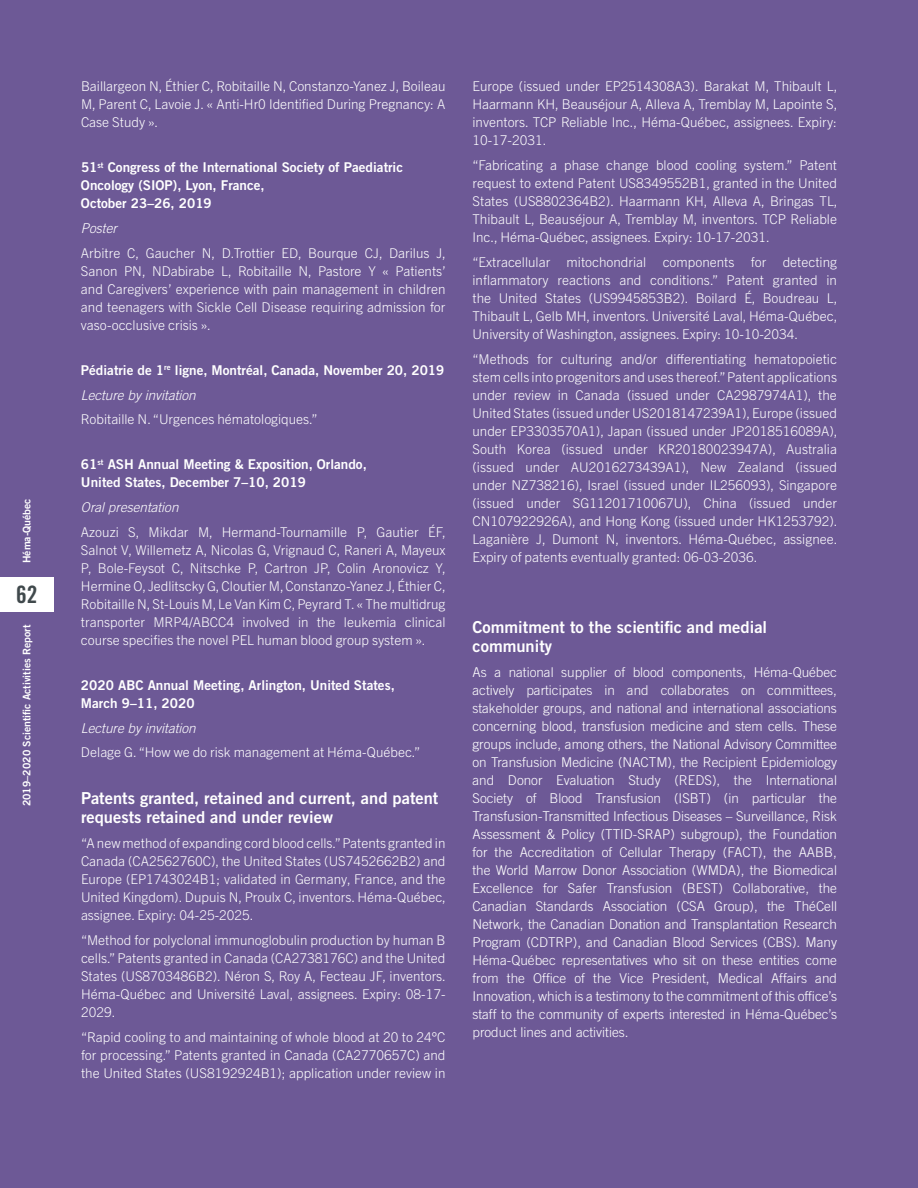
<style>
.page{position:relative;width:918px;height:1188px;background:#6d5996}
.page>*{position:absolute;margin:0;border:0;box-sizing:border-box;transform-origin:0 0}
.t1{font:24px "Trade Gothic Bold Cond Twenty";color:#40494c}
.t2{font:16.5px/19.5px "Trade Gothic Bold Two";color:#fff}
.t3{font:300 13.5px/18px "Trade Gothic Next LT Pro";color:#fff;text-align:justify}
.t4{font:300 13.5px/18px "Trade Gothic";color:#fff;text-align:justify}
.t5{font:13.5px/18px "Trade Gothic Bold Two";color:#fff}
.t6{font:italic 300 13.5px "Trade Gothic";color:#fff}
.t7{font:10.5px "Trade Gothic Bold Two";color:#fff}
</style>
<div class="page">
<div style="left:0;top:577px;width:54px;height:34px;background:#fff"></div>
<p class="t7" style="left:20px;top:563px;width:66px;rotate:-90deg">Héma-Québec</p>
<h1 class="t1" style="left:16px;top:580px;width:23px">62</h1>
<p class="t7" style="left:20px;top:806px;width:183px;rotate:-90deg">2019–2020 Scientific Activities Report</p>
<p class="t3" style="left:81px;top:77px;width:366px">Baillargeon N, Éthier C, Robitaille N, Constanzo‑Yanez J, Boileau M, Parent C, Lavoie J. « Anti‑Hr0 Identified During Pregnancy: A Case Study ».</p>
<p class="t5" style="left:81px;top:158px;width:324px">51<sup>st</sup> Congress of the International Society of Paediatric<br>Oncology (SIOP), Lyon, France,<br>October 23–26, 2019</p>
<p class="t6" style="left:81px;top:220px;width:37px">Poster</p>
<p class="t3" style="left:81px;top:243px;width:367px">Arbitre C, Gaucher N, D.Trottier ED, Bourque CJ, Darilus J, Sanon PN, NDabirabe L, Robitaille N, Pastore Y « Patients’ and Caregivers’ experience with pain management in children and teenagers with Sickle Cell Disease requiring admission for vaso‑occlusive crisis ».</p>
<p class="t5" style="left:81px;top:361px;width:365px">Pédiatrie de 1<sup>re</sup> ligne, Montréal, Canada, November 20, 2019</p>
<p class="t6" style="left:81px;top:387px;width:116px">Lecture by invitation</p>
<p class="t3" style="left:81px;top:410px;width:238px">Robitaille N. “Urgences hématologiques.”</p>
<p class="t5" style="left:81px;top:455px;width:287px">61<sup>st</sup> ASH Annual Meeting &amp; Exposition, Orlando,<br>United States, December 7–10, 2019</p>
<p class="t6" style="left:81px;top:499px;width:99px">Oral presentation</p>
<p class="t3" style="left:81px;top:522px;width:367px">Azouzi S, Mikdar M, Hermand‑Tournamille P, Gautier ÉF, Salnot V, Willemetz A, Nicolas G, Vrignaud C, Raneri A, Mayeux P, Bole‑Feysot C, Nitschke P, Cartron JP, Colin Aronovicz Y, Hermine O, Jedlitscky G, Cloutier M, Constanzo‑Yanez J, Éthier C, Robitaille N, St‑Louis M, Le Van Kim C, Peyrard T. « The multidrug transporter MRP4/ABCC4 involved in the leukemia clinical course specifies the novel PEL human blood group system ».</p>
<p class="t5" style="left:81px;top:676px;width:315px">2020 ABC Annual Meeting, Arlington, United States,<br>March 9–11, 2020</p>
<p class="t6" style="left:81px;top:720px;width:116px">Lecture by invitation</p>
<p class="t3" style="left:81px;top:743px;width:341px">Delage G. “How we do risk management at Héma‑Québec.”</p>
<p class="t2" style="left:81px;top:788px;width:359px">Patents granted, retained and current, and patent requests retained and under review</p>
<p class="t3" style="left:81px;top:833px;width:367px">“A new method of expanding cord blood cells.” Patents granted in Canada (CA2562760C), the United States (US7452662B2) and Europe (EP1743024B1; validated in Germany, France, and the United Kingdom). Dupuis N, Proulx C, inventors. Héma‑Québec, assignee. Expiry: 04‑25-2025.</p>
<p class="t3" style="left:81px;top:930px;width:367px;text-align:left">“Method for polyclonal immunoglobulin production by human B cells.” Patents granted in Canada (CA2738176C) and the United States (US8703486B2). Néron S, Roy A, Fecteau JF, inventors.<br>Héma‑Québec and Université Laval, assignees. Expiry: 08‑17- 2029.</p>
<p class="t3" style="left:81px;top:1027px;width:366px">“Rapid cooling to and maintaining of whole blood at 20 to 24°C for processing.” Patents granted in Canada (CA2770657C) and the United States (US8192924B1); application under review in</p>
<p class="t3" style="left:472px;top:77px;width:367px">Europe (issued under EP2514308A3). Barakat M, Thibault L, Haarmann KH, Beauséjour A, Alleva A, Tremblay M, Lapointe S, inventors. TCP Reliable Inc., Héma‑Québec, assignees. Expiry:<br>10‑17-2031.</p>
<p class="t3" style="left:472px;top:155px;width:367px">“Fabricating a phase change blood cooling system.” Patent request to extend Patent US8349552B1, granted in the United States (US8802364B2). Haarmann KH, Alleva A, Bringas TL, Thibault L, Beauséjour A, Tremblay M, inventors. TCP Reliable Inc., Héma‑Québec, assignees. Expiry: 10‑17-2031.</p>
<p class="t3" style="left:472px;top:252px;width:367px">“Extracellular mitochondrial components for detecting inflammatory reactions and conditions.” Patent granted in the United States (US9945853B2). Boilard É, Boudreau L, Thibault L, Gelb MH, inventors. Université Laval, Héma‑Québec, University of Washington, assignees. Expiry: 10‑10-2034.</p>
<p class="t3" style="left:472px;top:349px;width:367px">“Methods for culturing and/or differentiating hematopoietic stem cells into progenitors and uses thereof.” Patent applications under review in Canada (issued under CA2987974A1), the United States (issued under US2018147239A1), Europe (issued under EP3303570A1), Japan (issued under JP2018516089A), South Korea (issued under KR20180023947A), Australia (issued under AU2016273439A1), New Zealand (issued under NZ738216), Israel (issued under IL256093), Singapore (issued under SG11201710067U), China (issued under CN107922926A), and Hong Kong (issued under HK1253792).<br>Laganière J, Dumont N, inventors. Héma‑Québec, assignee.<br>Expiry of patents eventually granted: 06‑03-2036.</p>
<p class="t2" style="left:472px;top:617px;width:296px">Commitment to the scientific and medial community</p>
<p class="t4" style="left:472px;top:663px;width:366px">As a national supplier of blood components, Héma‑Québec actively participates in and collaborates on committees, stakeholder groups, and national and international associations concerning blood, transfusion medicine and stem cells. These groups include, among others, the National Advisory Committee on Transfusion Medicine (NACTM), the Recipient Epidemiology and Donor Evaluation Study (REDS), the International Society of Blood Transfusion (ISBT) (in particular the Transfusion‑Transmitted Infectious Diseases – Surveillance, Risk Assessment &amp; Policy (TTID‑SRAP) subgroup), the Foundation for the Accreditation of Cellular Therapy (FACT), the AABB, the World Marrow Donor Association (WMDA), the Biomedical Excellence for Safer Transfusion (BEST) Collaborative, the Canadian Standards Association (CSA Group), the ThéCell Network, the Canadian Donation and Transplantation Research Program (CDTRP), and Canadian Blood Services (CBS). Many Héma‑Québec representatives who sit on these entities come from the Office of the Vice President, Medical Affairs and Innovation, which is a testimony to the commitment of this office’s staff to the community of experts interested in Héma‑Québec’s product lines and activities.</p>
</div>
